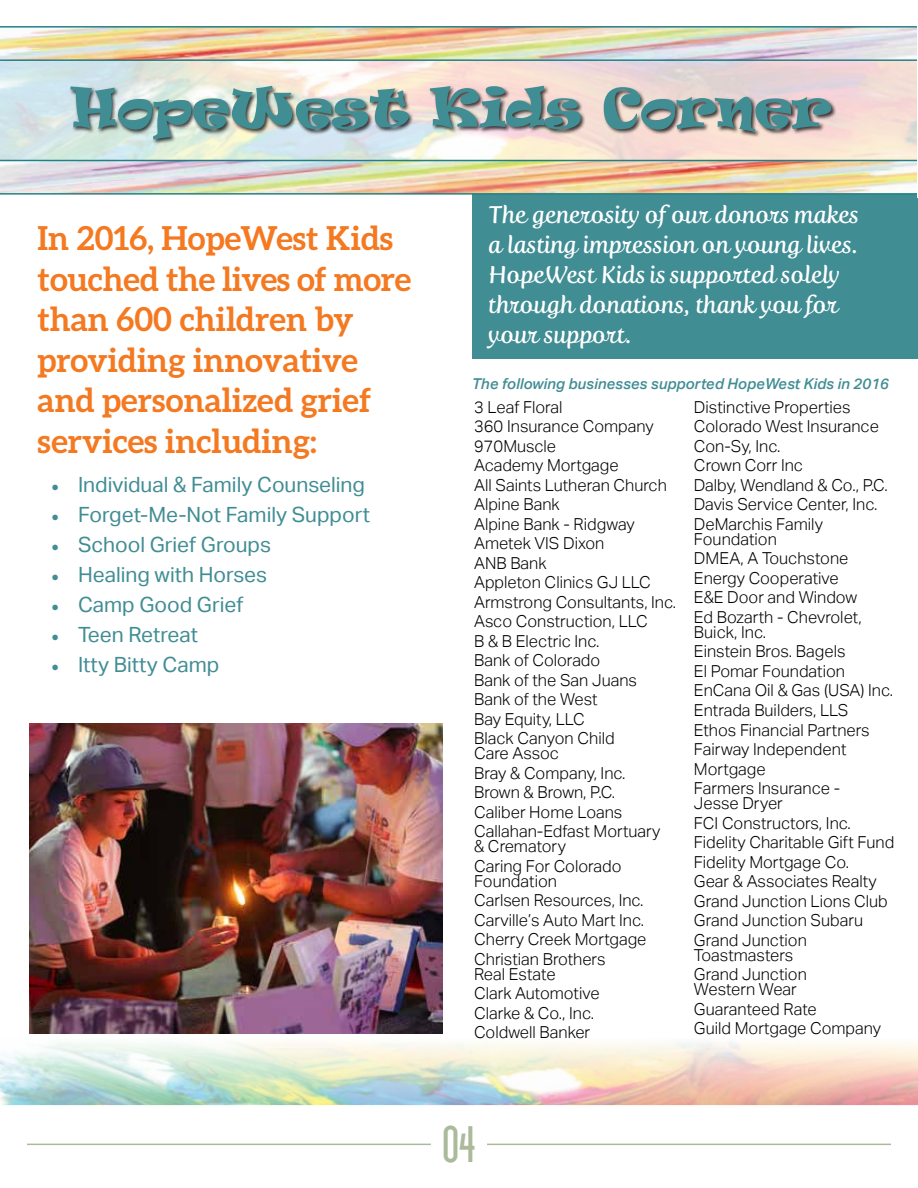
<style>
.page{position:relative;width:918px;height:1188px;background:#fff}
.page>*{position:absolute;margin:0;border:0;box-sizing:border-box;transform-origin:0 0}
.t1{font:51px "Ravie";color:#418d94}
.t2{font:45px "Libel Suit";color:#abba9b}
.t3{font:700 33px/40.5px "Aleo";color:#f47920}
.t4{font:24px/30px "Fertigo Pro Script";color:#fff}
.t5{font:21px "Aktiv Grotesk";color:#418d94}
.t6{font:300 16.5px/19.5px "Aktiv Grotesk";color:#000}
.t7{font:italic 500 15px "Aktiv Grotesk";color:#418d94}
.s1{font-family:"Minion Pro"}
</style>
<div class="page">
<div style="left:472px;top:195px;width:445px;height:164px;background:#418d94"></div>
<img style="left:0;top:1025px;width:918px;height:80px">
<hr style="left:27px;top:1144px;width:404px;height:1px;background:#abba9b">
<hr style="left:487px;top:1144px;width:404px;height:1px;background:#abba9b">
<img style="left:0;top:26px;width:917px;height:35px">
<img style="left:0;top:160px;width:917px;height:35px">
<div style="left:69px;top:85px;width:768px;height:60px;background:#000;opacity:.75"></div>
<img style="left:30px;top:724px;width:413px;height:310px">
<h1 class="t1" style="left:71px;top:73px;width:761px">HopeWest Kids Corner</h1>
<h3 class="t3" style="left:38px;top:217px;width:375px">In 2016, HopeWest Kids touched the lives of more than 600 children by providing innovative and personalized grief services including:</h3>
<p class="t5" style="left:51px;top:472px;width:315px"><span class="s1">•</span> Individual &amp; Family Counseling</p>
<p class="t5" style="left:51px;top:502px;width:321px"><span class="s1">•</span> Forget-Me-Not Family Support</p>
<p class="t5" style="left:51px;top:532px;width:221px"><span class="s1">•</span> School Grief Groups</p>
<p class="t5" style="left:51px;top:562px;width:218px"><span class="s1">•</span> Healing with Horses</p>
<p class="t5" style="left:51px;top:592px;width:194px"><span class="s1">•</span> Camp Good Grief</p>
<p class="t5" style="left:51px;top:622px;width:148px"><span class="s1">•</span> Teen Retreat</p>
<p class="t5" style="left:51px;top:652px;width:170px"><span class="s1">•</span> Itty Bitty Camp</p>
<h3 class="t4" style="left:489px;top:199px;width:372px">The generosity of our donors makes a lasting impression on young lives.<br>HopeWest Kids is supported solely through donations, thank you for your support.</h3>
<p class="t7" style="left:472px;top:375px;width:418px">The following businesses supported HopeWest Kids in 2016</p>
<p class="t6" style="left:474px;top:397px;width:203px">3 Leaf Floral<br>360 Insurance Company<br>970Muscle<br>Academy Mortgage<br>All Saints Lutheran Church<br>Alpine Bank<br>Alpine Bank - Ridgway<br>Ametek VIS Dixon<br>ANB Bank<br>Appleton Clinics GJ LLC<br>Armstrong Consultants, Inc.<br>Asco Construction, LLC<br>B &amp; B Electric Inc.<br>Bank of Colorado<br>Bank of the San Juans<br>Bank of the West<br>Bay Equity, LLC<br>Black Canyon Child</p>
<p class="t6" style="left:474px;top:744px;width:188px">Care Assoc<br>Bray &amp; Company, Inc.<br>Brown &amp; Brown, P.C.<br>Caliber Home Loans<br>Callahan-Edfast Mortuary</p>
<p class="t6" style="left:474px;top:837px;width:149px">&amp; Crematory<br>Caring For Colorado</p>
<p class="t6" style="left:474px;top:871px;width:174px">Foundation<br>Carlsen Resources, Inc.<br>Carville’s Auto Mart Inc.<br>Cherry Creek Mortgage<br>Christian Brothers</p>
<p class="t6" style="left:474px;top:965px;width:127px">Real Estate<br>Clark Automotive<br>Clarke &amp; Co., Inc.<br>Coldwell Banker</p>
<p class="t6" style="left:694px;top:398px;width:195px">Distinctive Properties<br>Colorado West Insurance<br>Con-Sy, Inc.<br>Crown Corr Inc<br>Dalby, Wendland &amp; Co., P.C.<br>Davis Service Center, Inc.<br>DeMarchis Family</p>
<p class="t6" style="left:694px;top:530px;width:169px">Foundation<br>DMEA, A Touchstone<br>Energy Cooperative<br>E&amp;E Door and Window<br>Ed Bozarth - Chevrolet,</p>
<p class="t6" style="left:694px;top:623px;width:201px">Buick, Inc.<br>Einstein Bros. Bagels<br>El Pomar Foundation<br>EnCana Oil &amp; Gas (USA) Inc.<br>Entrada Builders, LLS<br>Ethos Financial Partners<br>Fairway Independent<br>Mortgage<br>Farmers Insurance -</p>
<p class="t6" style="left:694px;top:794px;width:202px">Jesse Dryer<br>FCI Constructors, Inc.<br>Fidelity Charitable Gift Fund<br>Fidelity Mortgage Co.<br>Gear &amp; Associates Realty<br>Grand Junction Lions Club<br>Grand Junction Subaru<br>Grand Junction</p>
<p class="t6" style="left:694px;top:945px;width:114px">Toastmasters<br>Grand Junction</p>
<p class="t6" style="left:694px;top:980px;width:189px">Western Wear<br>Guaranteed Rate<br>Guild Mortgage Company</p>
<h2 class="t2" style="left:442px;top:1118px;width:35px">04</h2>
</div>
